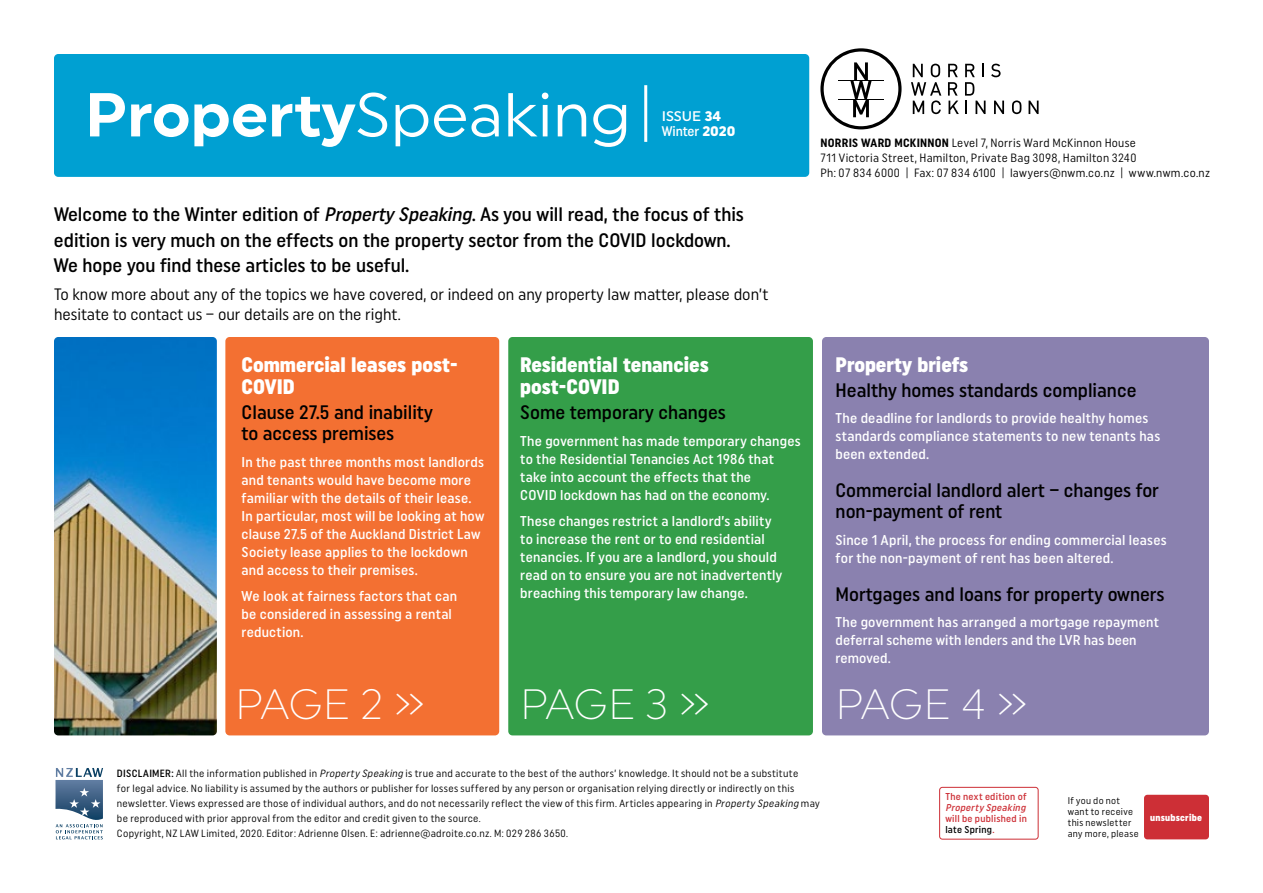
<style>
.page{position:relative;width:1263px;height:893px;background:#fff}
.page>*{position:absolute;margin:0;border:0;box-sizing:border-box;transform-origin:0 0}
.t1{font:700 61.8px "Uniform";color:#fff}
.t2{font:300 42.3px "Uniform";letter-spacing:-.02em;color:#fff}
.t3{font:900 21px/22.5px "Uniform Condensed";color:#fff}
.t4{font:500 19.5px/25.5px "Uniform Condensed";color:#000}
.t5{font:16.5px/19.5px "Uniform Condensed";color:#000}
.t6{font:500 14.25px/18px "Uniform Condensed";letter-spacing:.015em;color:#fff}
.t7{font:500 13.95px "Uniform Condensed";color:#fff}
.t8{font:500 13.95px "Uniform";color:#fff}
.t9{font:12px/15px "Uniform Condensed";letter-spacing:.025em;color:#000}
.t10{font:10.5px/15px "Uniform Condensed";letter-spacing:.025em;color:#000}
.t11{font:500 10.05px/10.9px "Uniform Condensed";letter-spacing:.025em;color:#cd2f36}
.t12{font:italic 500 10.05px "Uniform Condensed";color:#cd2f36}
.t13{font:9.75px/11.1px "Uniform Condensed";letter-spacing:.03em;color:#000}
.t14{font:900 9.75px "Uniform Condensed";letter-spacing:.025em;color:#fff}
.s1{font-weight:400}
.s2{font-weight:900}
.s3{font-family:"Uniform";font-weight:900}
.s4{font-style:italic}
.s5{font-weight:700}
.s6{font-weight:500}
.s7{color:#000}
</style>
<div class="page">
<div style="left:822px;top:337px;width:387px;height:398px;background:#8a81af;border-radius:4px"></div>
<div style="left:508px;top:337px;width:305px;height:398px;background:#349e49;border-radius:4px"></div>
<div style="left:1144px;top:795px;width:65px;height:44px;background:#cd2f36;border-radius:3px"></div>
<svg style="left:55px;top:768px;width:48px;height:71px"></svg>
<div style="left:939px;top:787px;width:99px;height:52px;border:1px solid #cd2f36;border-radius:3px"></div>
<div style="left:54px;top:54px;width:755px;height:123px;background:#00a0d2;border-radius:4px"></div>
<img style="left:54px;top:337px;width:163px;height:398px">
<hr style="left:644px;top:85px;width:3px;height:57px;background:#fff">
<div style="left:225px;top:337px;width:274px;height:398px;background:#f37032;border-radius:4px"></div>
<svg style="left:991px;top:64px;width:9px;height:13px"></svg>
<svg style="left:911px;top:64px;width:30px;height:50px"></svg>
<svg style="left:948px;top:64px;width:11px;height:50px"></svg>
<svg style="left:965px;top:64px;width:20px;height:50px"></svg>
<svg style="left:994px;top:101px;width:10px;height:13px"></svg>
<svg style="left:1012px;top:100px;width:9px;height:14px"></svg>
<svg style="left:1028px;top:101px;width:10px;height:13px"></svg>
<svg style="left:820px;top:48px;width:81px;height:81px"></svg>
<hr style="left:838px;top:80px;width:45px;height:1px;background:#000">
<hr style="left:838px;top:99px;width:45px;height:1px;background:#000">
<h1 class="t1" style="left:85px;top:78px;width:547px">Property<span class="s1">Speaking</span></h1>
<p class="t8" style="left:662px;top:108px;width:61px">ISSUE <span class="s2">34</span></p>
<p class="t7" style="left:662px;top:123px;width:75px">Winter <span class="s3">2020</span></p>
<h3 class="t4" style="left:54px;top:201px;width:691px">Welcome to the Winter edition of <span class="s4">Property Speaking</span>. As you will read, the focus of this edition is very much on the effects on the property sector from the COVID lockdown.<br>We hope you find these articles to be useful.</h3>
<p class="t5" style="left:54px;top:284px;width:716px">To know more about any of the topics we have covered, or indeed on any property law matter, please don’t hesitate to contact us – our details are on the right.</p>
<h3 class="t3" style="left:520px;top:353px;width:190px">Residential tenancies post-COVID</h3>
<h3 class="t4" style="left:520px;top:399px;width:207px">Some temporary changes</h3>
<p class="t6" style="left:520px;top:432px;width:282px">The government has made temporary changes to the Residential Tenancies Act 1986 that take into account the effects that the<br>COVID lockdown has had on the economy.</p>
<p class="t6" style="left:520px;top:512px;width:263px">These changes restrict a landlord’s ability to increase the rent or to end residential tenancies. If you are a landlord, you should read on to ensure you are not inadvertently breaching this temporary law change.</p>
<h3 class="t3" style="left:242px;top:353px;width:218px">Commercial leases post-<br>COVID</h3>
<h3 class="t4" style="left:242px;top:402px;width:193px;line-height:21px">Clause 27.5 and inability to access premises</h3>
<p class="t6" style="left:242px;top:453px;width:244px">In the past three months most landlords and tenants would have become more familiar with the details of their lease.<br>In particular, most will be looking at how clause 27.5 of the Auckland District Law Society lease applies to the lockdown and access to their premises.</p>
<p class="t6" style="left:242px;top:587px;width:217px">We look at fairness factors that can be considered in assessing a rental reduction.</p>
<p class="t9" style="left:820px;top:135px;width:391px"><span class="s5">NORRIS WARD MCKINNON</span> Level 7, Norris Ward McKinnon House<br>711 Victoria Street, Hamilton, Private Bag 3098, Hamilton 3240<br>Ph: 07 834 6000 | Fax: 07 834 6100 | lawyers@nwm.co.nz | www.nwm.co.nz</p>
<h3 class="t3" style="left:836px;top:353px;width:134px">Property briefs</h3>
<h3 class="t4" style="left:836px;top:377px;width:302px">Healthy homes standards compliance</h3>
<p class="t6" style="left:836px;top:409px;width:326px">The deadline for landlords to provide healthy homes standards compliance statements to new tenants has been extended.</p>
<h3 class="t4" style="left:836px;top:480px;width:325px;line-height:21px">Commercial landlord alert – changes for non-payment of rent</h3>
<p class="t6" style="left:836px;top:531px;width:332px">Since 1 April, the process for ending commercial leases for the non-payment of rent has been altered.</p>
<h3 class="t4" style="left:836px;top:581px;width:330px">Mortgages and loans for property owners</h3>
<p class="t6" style="left:836px;top:613px;width:325px">The government has arranged a mortgage repayment deferral scheme with lenders and the LVR has been removed.</p>
<h2 class="t2" style="left:235px;top:679px;width:191px">PAGE 2 »</h2>
<h2 class="t2" style="left:520px;top:679px;width:191px">PAGE 3 »</h2>
<h2 class="t2" style="left:836px;top:679px;width:194px">PAGE 4 »</h2>
<p class="t10" style="left:117px;top:766px;width:704px"><span class="s6">DISCLAIMER:</span> All the information published in <span class="s4">Property Speaking</span>is true and accurate to the best of the authors’ knowledge. It should not be a substitute<br>for legal advice. No liability is assumed by the authors or publisher for losses suffered by any person or organisation relying directly or indirectly on this newsletter. Views expressed are those of individual authors, and do not necessarily reflect the view of this firm. Articles appearing in <span class="s4">Property Speaking</span> may be reproduced with prior approval from the editor and credit given to the source.<br>Copyright, NZ LAW Limited, 2020. Editor: Adrienne Olsen. E: adrienne@adroite.co.nz. M: 029 286 3650.</p>
<p class="t11" style="left:945px;top:790px;width:83px">The next edition of</p>
<p class="t12" style="left:945px;top:801px;width:84px">Property Speaking</p>
<p class="t11" style="left:945px;top:812px;width:83px">will be published in <span class="s7">late Spring</span>.</p>
<p class="t14" style="left:1150px;top:811px;width:53px">unsubscribe</p>
<p class="t13" style="left:1068px;top:795px;width:72px">If you do not want to receive this newsletter any more, please</p>
</div>
